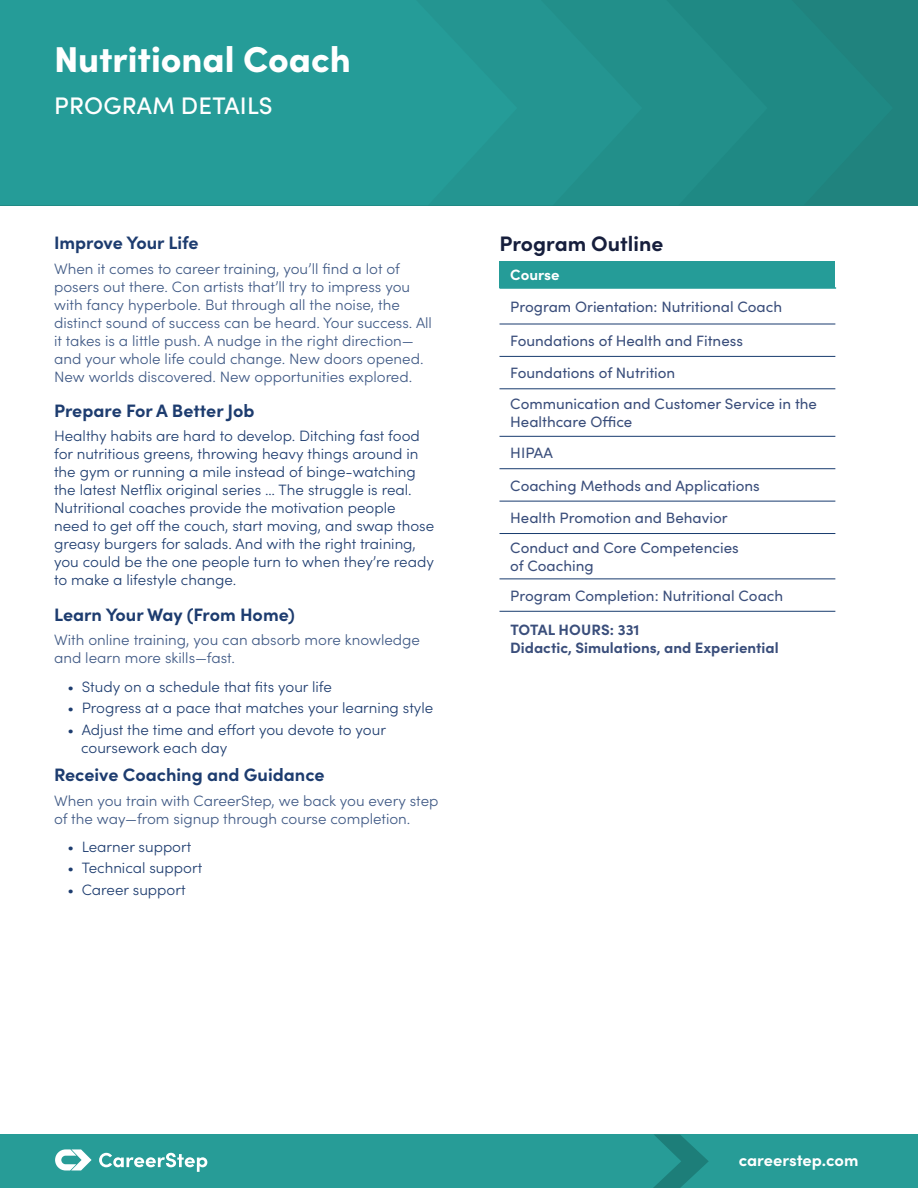
<style>
.page{position:relative;width:918px;height:1188px;background:#fff}
.page>*{position:absolute;margin:0;border:0;box-sizing:border-box;transform-origin:0 0}
.t1{font:900 36px "Sofia Pro";color:#fff}
.t2{font:500 24px "Sofia Pro";letter-spacing:.01em;color:#fff}
.t3{font:700 21px "Sofia Pro";color:#161e3c}
.t4{font:700 18px "Sofia Pro";color:#1d3c6f}
.t5{font:700 16.5px "Sofia Pro";letter-spacing:-.005em;color:#fff}
.t6{font:300 15px/18px "Sofia Pro";color:#1d3c6f}
.t7{font:300 15px/18px "Sofia Pro";color:#3f5985}
.t8{font:15px/32.4px "Sofia Pro";color:#3a4e7b}
.t9{font:700 15px/18px "Sofia Pro";color:#3a4e7b}
.t10{font:700 15px "Sofia Pro";color:#fff}
</style>
<div class="page">
<div style="left:0;top:0;width:918px;height:205px;background:#20837e"></div>
<div style="left:642px;top:0;width:125px;height:205px;background:#228f8a"></div>
<div style="left:517px;top:0;width:125px;height:205px;background:#249591"></div>
<div style="left:0;top:0;width:517px;height:205px;background:#259c98"></div>
<div style="left:500px;top:261px;width:335px;height:27px;background:#259c98"></div>
<hr style="left:500px;top:324px;width:335px;height:1px;background:#183b6e">
<hr style="left:500px;top:356px;width:335px;height:1px;background:#183b6e">
<hr style="left:500px;top:388px;width:335px;height:1px;background:#183b6e">
<hr style="left:500px;top:436px;width:335px;height:1px;background:#183b6e">
<hr style="left:500px;top:468px;width:335px;height:1px;background:#183b6e">
<hr style="left:500px;top:501px;width:335px;height:1px;background:#183b6e">
<hr style="left:500px;top:533px;width:335px;height:1px;background:#183b6e">
<hr style="left:500px;top:579px;width:335px;height:1px;background:#183b6e">
<hr style="left:500px;top:611px;width:335px;height:1px;background:#183b6e">
<hr style="left:500px;top:287px;width:336px;height:2px;background:#259c98">
<div style="left:0;top:1134px;width:918px;height:54px;background:#279c97"></div>
<svg style="left:653px;top:1134px;width:56px;height:54px"></svg>
<svg style="left:55px;top:1149px;width:37px;height:21px"></svg>
<svg style="left:99px;top:1153px;width:108px;height:19px"></svg>
<h1 class="t1" style="left:54px;top:31px;width:298px">Nutritional Coach</h1>
<h2 class="t2" style="left:54px;top:88px;width:220px">PROGRAM DETAILS</h2>
<p class="t4" style="left:54px;top:229px;width:146px">Improve Your Life</p>
<p class="t7" style="left:54px;top:259px;width:379px">When it comes to career training, you’ll find a lot of posers out there. Con artists that’ll try to impress you with fancy hyperbole. But through all the noise, the distinct sound of success can be heard. Your success. All it takes is a little push. A nudge in the right direction— and your whole life could change. New doors opened.<br>New worlds discovered. New opportunities explored.</p>
<p class="t4" style="left:54px;top:397px;width:202px">Prepare For A Better Job</p>
<p class="t6" style="left:54px;top:426px;width:382px">Healthy habits are hard to develop. Ditching fast food for nutritious greens, throwing heavy things around in the gym or running a mile instead of binge-watching the latest Netflix original series … The struggle is real.<br>Nutritional coaches provide the motivation people need to get off the couch, start moving, and swap those greasy burgers for salads. And with the right training, you could be the one people turn to when they’re ready to make a lifestyle change.</p>
<p class="t4" style="left:54px;top:600px;width:242px">Learn Your Way (From Home)</p>
<p class="t7" style="left:54px;top:630px;width:367px">With online training, you can absorb more knowledge and learn more skills—fast.</p>
<p class="t6" style="left:68px;top:676px;width:266px">• Study on a schedule that fits your life</p>
<p class="t6" style="left:68px;top:698px;width:367px">• Progress at a pace that matches your learning style</p>
<p class="t6" style="left:81px;top:719px;width:307px;text-indent:-14px">• Adjust the time and effort you devote to your coursework each day</p>
<p class="t4" style="left:54px;top:761px;width:272px">Receive Coaching and Guidance</p>
<p class="t7" style="left:54px;top:791px;width:386px">When you train with CareerStep, we back you every step of the way—from signup through course completion.</p>
<p class="t6" style="left:68px;top:837px;width:125px">• Learner support</p>
<p class="t6" style="left:68px;top:858px;width:136px">• Technical support</p>
<p class="t6" style="left:68px;top:880px;width:120px">• Career support</p>
<h3 class="t3" style="left:500px;top:228px;width:165px">Program Outline</h3>
<p class="t10" style="left:510px;top:263px;width:51px">Course</p>
<p class="t8" style="left:510px;top:290px;width:273px">Program Orientation: Nutritional Coach</p>
<p class="t8" style="left:510px;top:324px;width:234px">Foundations of Health and Fitness<br>Foundations of Nutrition</p>
<p class="t8" style="left:510px;top:394px;width:308px;line-height:18px">Communication and Customer Service in the<br>Healthcare Office</p>
<p class="t8" style="left:510px;top:436px;width:251px">HIPAA<br>Coaching Methods and Applications<br>Health Promotion and Behavior</p>
<p class="t8" style="left:510px;top:538px;width:230px;line-height:18px">Conduct and Core Competencies of Coaching</p>
<p class="t8" style="left:510px;top:578px;width:274px">Program Completion: Nutritional Coach</p>
<p class="t9" style="left:510px;top:619px;width:270px">TOTAL HOURS: 331<br>Didactic, Simulations, and Experiential</p>
<p class="t5" style="left:739px;top:1148px;width:121px">careerstep.com</p>
</div>
